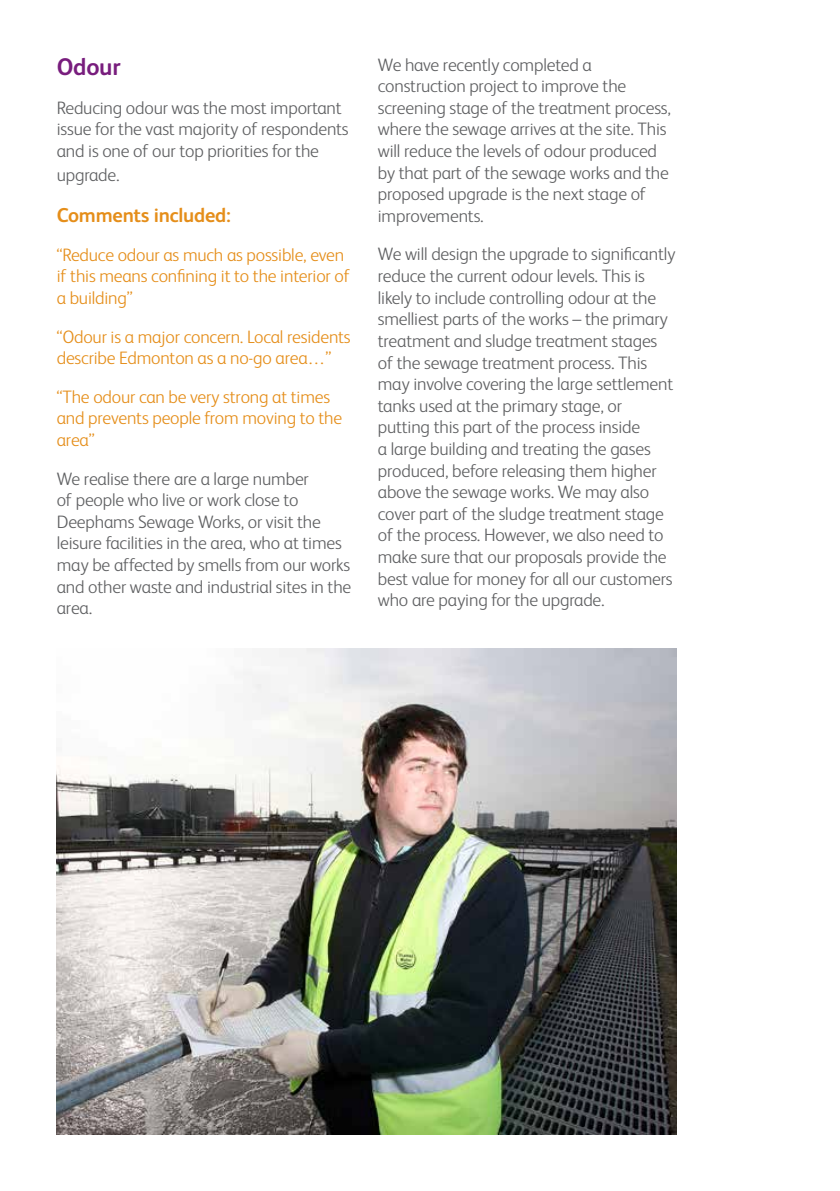
<style>
.page{position:relative;width:840px;height:1191px;background:#fff}
.page>*{position:absolute;margin:0;border:0;box-sizing:border-box;transform-origin:0 0}
.t1{font:700 24px "FS Albert";letter-spacing:-.01em;color:#781d7d}
.t2{font:700 20px "FS Albert";letter-spacing:-.01em;color:#e58e1a}
.t3{font:300 18px/21.6px "FS Albert";letter-spacing:-.01em;color:#5f6062}
.t4{font:300 18px/21.6px "FS Albert";letter-spacing:-.01em;color:#e58e1a}
</style>
<div class="page">
<img style="left:57px;top:649px;width:618px;height:485px">
<h1 class="t1" style="left:57px;top:51px;width:65px">Odour</h1>
<p class="t3" style="left:57px;top:96px;width:293px">Reducing odour was the most important issue for the vast majority of respondents and is one of our top priorities for the</p>
<p class="t3" style="left:57px;top:163px;width:64px">upgrade.</p>
<p class="t2" style="left:57px;top:202px;width:175px">Comments included:</p>
<p class="t4" style="left:57px;top:243px;width:294px">“Reduce odour as much as possible, even if this means confining it to the interior of a building”</p>
<p class="t4" style="left:57px;top:325px;width:295px">“Odour is a major concern. Local residents describe Edmonton as a no-go area…”</p>
<p class="t4" style="left:57px;top:385px;width:287px">“The odour can be very strong at times and prevents people from moving to the area”</p>
<p class="t3" style="left:57px;top:467px;width:296px">We realise there are a large number<br>of people who live or work close to Deephams Sewage Works, or visit the leisure facilities in the area, who at times may be affected by smells from our works and other waste and industrial sites in the area.</p>
<p class="t3" style="left:377px;top:53px;width:294px">We have recently completed a construction project to improve the screening stage of the treatment process, where the sewage arrives at the site. This will reduce the levels of odour produced by that part of the sewage works and the proposed upgrade is the next stage of improvements.</p>
<p class="t3" style="left:377px;top:243px;width:299px">We will design the upgrade to significantly reduce the current odour levels. This is likely to include controlling odour at the smelliest parts of the works – the primary treatment and sludge treatment stages of the sewage treatment process. This may involve covering the large settlement tanks used at the primary stage, or putting this part of the process inside<br>a large building and treating the gases produced, before releasing them higher above the sewage works. We may also cover part of the sludge treatment stage of the process. However, we also need to make sure that our proposals provide the best value for money for all our customers who are paying for the upgrade.</p>
</div>
